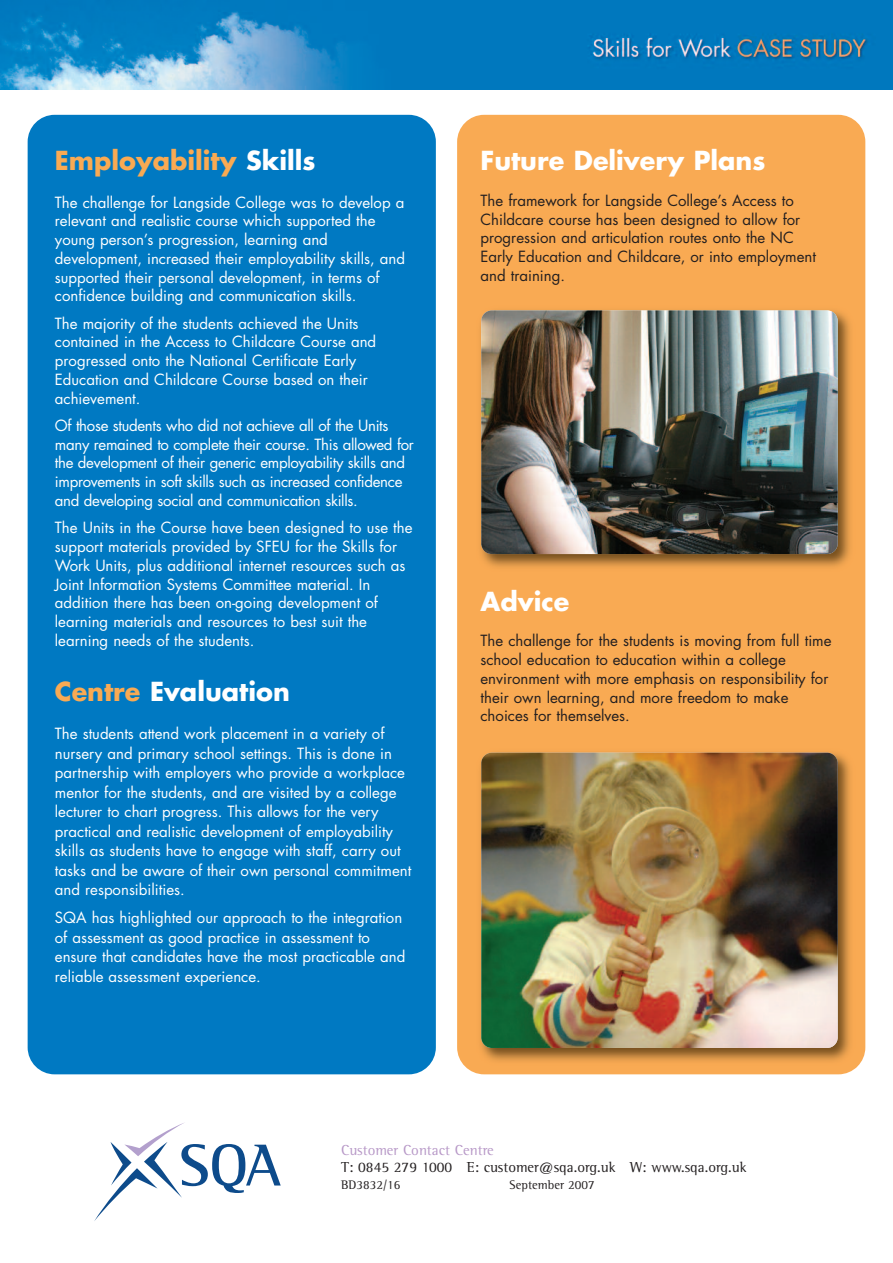
<style>
.page{position:relative;width:893px;height:1263px;background:#fff}
.page>*{position:absolute;margin:0;border:0;box-sizing:border-box;transform-origin:0 0}
.t1{font:700 25.5px "Futura";color:#fff}
.t2{font:700 25.5px "Futura";color:#f9aa53}
.t3{font:15px/18.8px "Futura";color:#fff}
.t4{font:15px/18.8px "Futura";color:#231f20}
.t5{font:15px/18.8px "Futura";letter-spacing:-.02em;color:#fff}
.t6{font:14.85px "Rotis Semi Serif";color:#231f20}
.t7{font:14.85px "Rotis Semi Serif";color:#b798c7}
.t8{font:12.75px "Rotis Semi Serif";color:#231f20}
.s1{color:#fff}
.s2{color:#f9aa53}
</style>
<div class="page">
<div style="left:457px;top:115px;width:408px;height:959px;background:#f9aa53;border-radius:27px"></div>
<img style="left:0;top:0;width:893px;height:89px">
<div style="left:28px;top:115px;width:408px;height:959px;background:#0079c2;border-radius:27px"></div>
<svg style="left:94px;top:1123px;width:187px;height:98px"></svg>
<img style="left:480px;top:310px;width:370px;height:257px">
<img style="left:481px;top:310px;width:357px;height:244px;border-radius:11px">
<img style="left:480px;top:752px;width:370px;height:309px">
<img style="left:481px;top:753px;width:357px;height:295px;border-radius:11px">
<h1 class="t2" style="left:55px;top:149px;width:262px">Employability <span class="s1">Skills</span></h1>
<p class="t3" style="left:55px;top:194px;width:352px">The challenge for Langside College was to develop a relevant and realistic course which supported the young person’s progression, learning and development, increased their employability skills, and supported their personal development, in terms of confidence building and communication skills.</p>
<p class="t3" style="left:55px;top:315px;width:323px">The majority of the students achieved the Units contained in the Access to Childcare Course and progressed onto the National Certificate Early Education and Childcare Course based on their achievement.</p>
<p class="t5" style="left:55px;top:417px;width:361px">Of those students who did not achieve all of the Units many remained to complete their course. This allowed for the development of their generic employability skills and improvements in soft skills such as increased confidence and developing social and communication skills.</p>
<p class="t3" style="left:55px;top:520px;width:359px">The Units in the Course have been designed to use the support materials provided by SFEU for the Skills for Work Units, plus additional internet resources such as Joint Information Systems Committee material. In addition there has been on-going development of learning materials and resources to best suit the learning needs of the students.</p>
<h1 class="t1" style="left:55px;top:680px;width:236px"><span class="s2">Centre</span> Evaluation</h1>
<p class="t3" style="left:55px;top:725px;width:358px;line-height:19.5px">The students attend work placement in a variety of nursery and primary school settings. This is done in partnership with employers who provide a workplace mentor for the students, and are visited by a college lecturer to chart progress. This allows for the very practical and realistic development of employability skills as students have to engage with staff, carry out tasks and be aware of their own personal commitment and responsibilities.</p>
<p class="t3" style="left:55px;top:909px;width:352px;line-height:19.5px">SQA has highlighted our approach to the integration of assessment as good practice in assessment to ensure that candidates have the most practicable and reliable assessment experience.</p>
<h1 class="t1" style="left:480px;top:149px;width:287px">Future Delivery Plans</h1>
<p class="t4" style="left:480px;top:192px;width:337px">The framework for Langside College’s Access to Childcare course has been designed to allow for progression and articulation routes onto the NC Early Education and Childcare, or into employment and training.</p>
<h1 class="t1" style="left:480px;top:589px;width:90px">Advice</h1>
<p class="t4" style="left:480px;top:633px;width:353px">The challenge for the students is moving from full time school education to education within a college environment with more emphasis on responsibility for their own learning, and more freedom to make choices for themselves.</p>
<p class="t7" style="left:341px;top:1145px;width:154px">Customer Contact Centre</p>
<p class="t6" style="left:341px;top:1162px;width:407px">T: 0845 279 1000 E: customer@sqa.org.uk W: www.sqa.org.uk</p>
<p class="t8" style="left:341px;top:1180px;width:61px">BD3832/16</p>
<p class="t8" style="left:510px;top:1180px;width:87px">September 2007</p>
</div>
